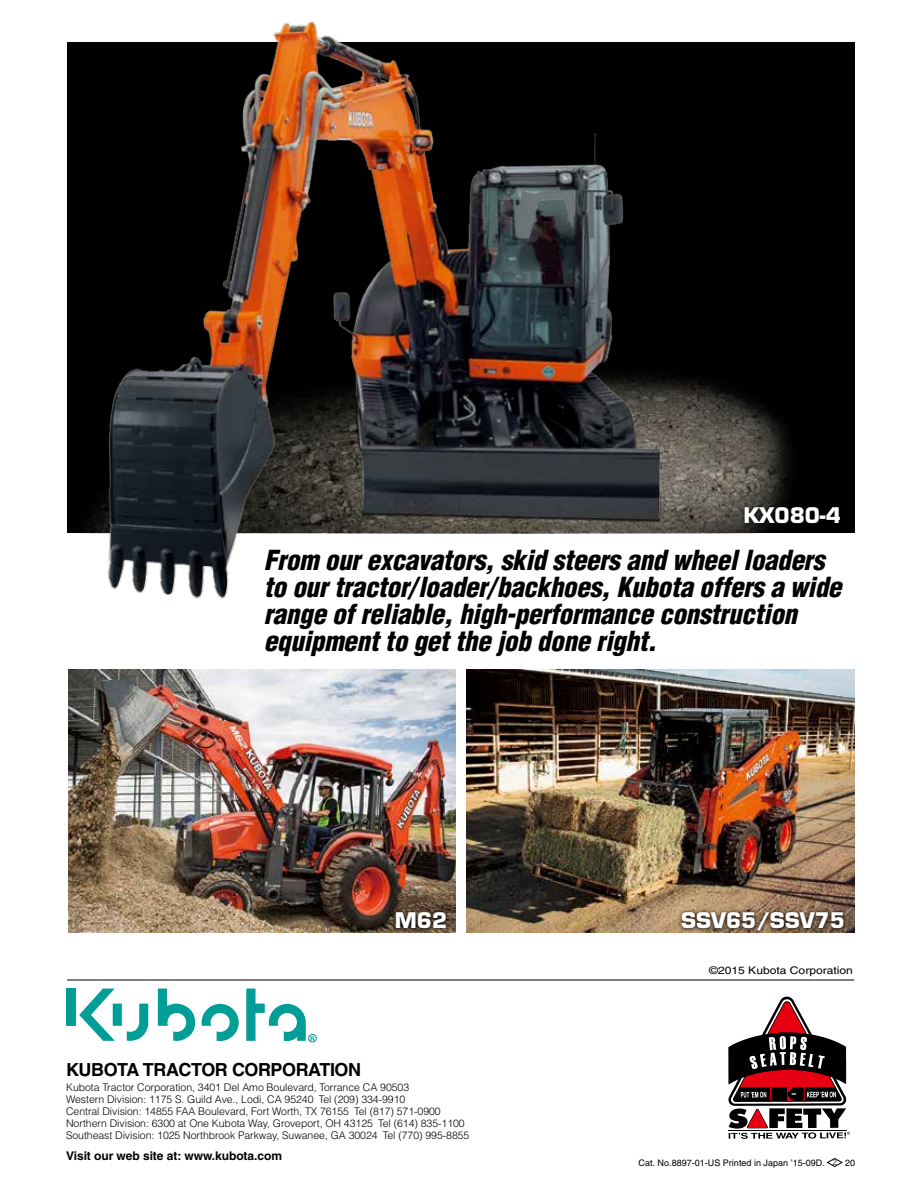
<style>
.page{position:relative;width:918px;height:1188px;background:#fff}
.page>*{position:absolute;margin:0;border:0;box-sizing:border-box;transform-origin:0 0}
.t1{font:italic 900 condensed 27px/27px "Helvetica";letter-spacing:-.01em;color:#000}
.t2{font:700 21px "Eurostile";color:#fff}
.t3{font:700 18px "Helvetica";letter-spacing:-.025em;color:#000}
.t4{font:700 12px "Helvetica";letter-spacing:-.005em;color:#000}
.t5{font:300 10.5px/12px "Helvetica";letter-spacing:-.005em;color:#000}
.t6{font:10.5px "Helvetica";color:#000;scale:1.15 1}
.t7{font:9px "Helvetica";color:#000}
.t8{font:700 6.45px "Helvetica";color:#009e96}
.s1{font-family:"Koz Min Pro";font-size:7.5px}
</style>
<div class="page">
<div style="left:67px;top:43px;width:787px;height:490px;background:#000"></div>
<hr style="left:67px;top:980px;width:787px;height:1px;background:#000">
<svg style="left:728px;top:997px;width:122px;height:142px"></svg>
<hr style="left:728px;top:1130px;width:119px;height:1px;background:#000">
<div style="left:67px;top:989px;width:9px;height:37px;background:#009e96"></div>
<svg style="left:79px;top:989px;width:69px;height:52px"></svg>
<svg style="left:158px;top:989px;width:37px;height:52px"></svg>
<svg style="left:202px;top:1004px;width:37px;height:37px"></svg>
<svg style="left:246px;top:989px;width:60px;height:52px"></svg>
<div style="left:308px;top:1034px;width:8px;height:8px;border:1px solid #009e96;border-radius:50%"></div>
<img style="left:68px;top:670px;width:388px;height:263px">
<svg style="left:392px;top:909px;width:58px;height:24px"></svg>
<img style="left:467px;top:670px;width:387px;height:263px">
<svg style="left:678px;top:908px;width:170px;height:26px;background:#675543"></svg>
<svg style="left:827px;top:1158px;width:16px;height:9px"></svg>
<img style="left:87px;top:380px;width:703px;height:153px">
<svg style="left:740px;top:503px;width:50px;height:24px"></svg>
<img style="left:91px;top:21px;width:596px;height:578px">
<h2 class="t2" style="left:743px;top:502px;width:99px">KX080-4</h2>
<h1 class="t1" style="left:264px;top:546px;width:579px">From our excavators, skid steers and wheel loaders to our tractor/loader/backhoes, Kubota offers a wide range of reliable, high-performance construction equipment to get the job done right.</h1>
<h2 class="t2" style="left:395px;top:908px;width:54px">M62</h2>
<h2 class="t2" style="left:681px;top:908px;width:165px">SSV65/SSV75</h2>
<p class="t8" style="left:310px;top:1034px;width:6px">R</p>
<h3 class="t3" style="left:66px;top:1059px;width:297px">KUBOTA TRACTOR CORPORATION</h3>
<p class="t5" style="left:66px;top:1081px;width:405px">Kubota Tractor Corporation, 3401 Del Amo Boulevard, Torrance CA 90503<br>Western Division: 1175 S. Guild Ave., Lodi, CA 95240 Tel (209) 334-9910<br>Central Division: 14855 FAA Boulevard, Fort Worth, TX 76155 Tel (817) 571-0900<br>Northern Division: 6300 at One Kubota Way, Groveport, OH 43125 Tel (614) 835-1100<br>Southeast Division: 1025 Northbrook Parkway, Suwanee, GA 30024 Tel (770) 995-8855</p>
<p class="t4" style="left:66px;top:1148px;width:217px">Visit our web site at: www.kubota.com</p>
<p class="t6" style="left:709px;top:964px;width:127px">©2015 Kubota Corporation</p>
<p class="t7" style="left:639px;top:1157px;width:218px">Cat. No.8897-01-US Printed in Japan ’15-09D. <span class="s1">2</span> 20</p>
</div>
